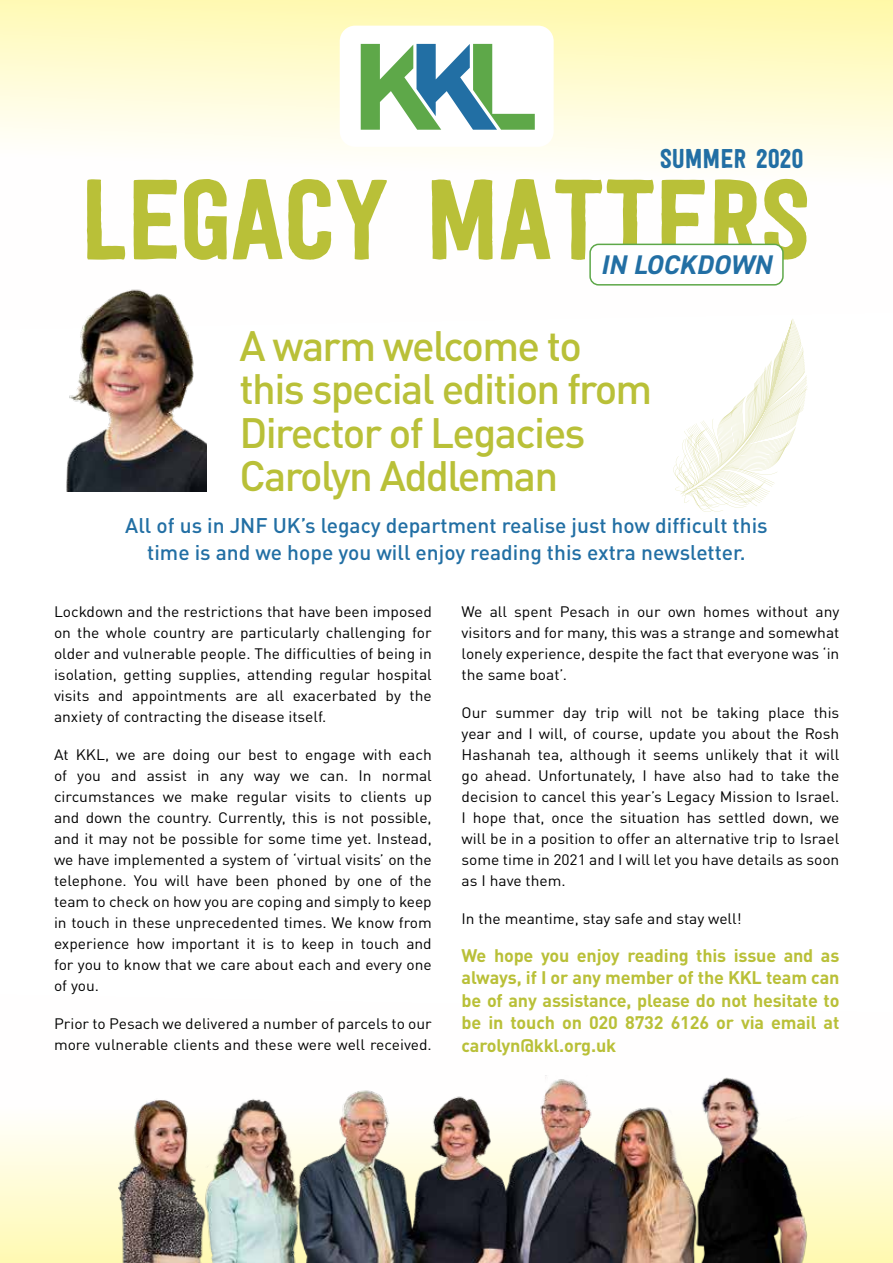
<style>
.page{position:relative;width:893px;height:1263px;background:#fff}
.page>*{position:absolute;margin:0;border:0;box-sizing:border-box;transform-origin:0 0}
.t1{font:112.5px "Festivo Letters No 1";letter-spacing:-.02em;color:#b9c038}
.t2{font:500 42px/43.5px "DIN";letter-spacing:-.04em;color:#b9c038}
.t3{font:27px "Festivo Letters No 1";color:#226fa4}
.t4{font:italic 700 27px "DIN2014";color:#226fa4}
.t5{font:500 21px/27px "DIN";color:#226fa4;text-align:center}
.t6{font:700 18px/22.5px "DIN";letter-spacing:-.01em;color:#b9c038;text-align:justify}
.t7{font:15px/21px "DIN Pro";color:#000;text-align:justify;scale:1.04 1}
</style>
<div class="page">
<svg style="left:0;top:0;width:893px;height:248px"></svg>
<div style="left:340px;top:26px;width:214px;height:121px;background:#fff;border-radius:15px"></div>
<svg style="left:361px;top:44px;width:174px;height:86px"></svg>
<svg style="left:0;top:1120px;width:893px;height:143px;background:#fffbd3"></svg>
<svg style="left:673px;top:319px;width:134px;height:193px"></svg>
<img style="left:66px;top:289px;width:141px;height:202px">
<img style="left:93px;top:1075px;width:717px;height:188px">
<div style="left:590px;top:244px;width:193px;height:41px;background:#fff;border-radius:9px"></div>
<div style="left:589px;top:244px;width:195px;height:42px;border:2px solid #5ea849;border-radius:9px"></div>
<h3 class="t3" style="left:660px;top:142px;width:145px">SUMMER 2020</h3>
<h1 class="t1" style="left:80px;top:151px;width:733px">LEGACY MATTERS</h1>
<h3 class="t4" style="left:601px;top:246px;width:173px">IN LOCKDOWN</h3>
<h2 class="t2" style="left:240px;top:322px;width:414px">A warm welcome to this special edition from<br>Director of Legacies<br>Carolyn Addleman</h2>
<h3 class="t5" style="left:125px;top:511px;width:644px">All of us in JNF UK’s legacy department realise just how difficult this time is and we hope you will enjoy reading this extra newsletter.</h3>
<p class="t7" style="left:54px;top:600px;width:365px">Lockdown and the restrictions that have been imposed on the whole country are particularly challenging for older and vulnerable people. The difficulties of being in isolation, getting supplies, attending regular hospital visits and appointments are all exacerbated by the anxiety of contracting the disease itself.</p>
<p class="t7" style="left:54px;top:743px;width:365px">At KKL, we are doing our best to engage with each of you and assist in any way we can. In normal circumstances we make regular visits to clients up and down the country. Currently, this is not possible, and it may not be possible for some time yet. Instead, we have implemented a system of ‘virtual visits’ on the telephone. You will have been phoned by one of the team to check on how you are coping and simply to keep in touch in these unprecedented times. We know from experience how important it is to keep in touch and for you to know that we care about each and every one of you.</p>
<p class="t7" style="left:54px;top:1012px;width:365px">Prior to Pesach we delivered a number of parcels to our more vulnerable clients and these were well received.</p>
<p class="t7" style="left:462px;top:600px;width:365px">We all spent Pesach in our own homes without any visitors and for many, this was a strange and somewhat lonely experience, despite the fact that everyone was ‘in the same boat’.</p>
<p class="t7" style="left:462px;top:701px;width:365px">Our summer day trip will not be taking place this year and I will, of course, update you about the Rosh Hashanah tea, although it seems unlikely that it will go ahead. Unfortunately, I have also had to take the decision to cancel this year’s Legacy Mission to Israel.<br>I hope that, once the situation has settled down, we will be in a position to offer an alternative trip to Israel some time in 2021 and I will let you have details as soon as I have them.</p>
<p class="t7" style="left:462px;top:907px;width:271px">In the meantime, stay safe and stay well!</p>
<p class="t6" style="left:462px;top:943px;width:379px">We hope you enjoy reading this issue and as always, if I or any member of the KKL team can be of any assistance, please do not hesitate to be in touch on 020 8732 6126 or via email at carolyn@kkl.org.uk</p>
</div>
